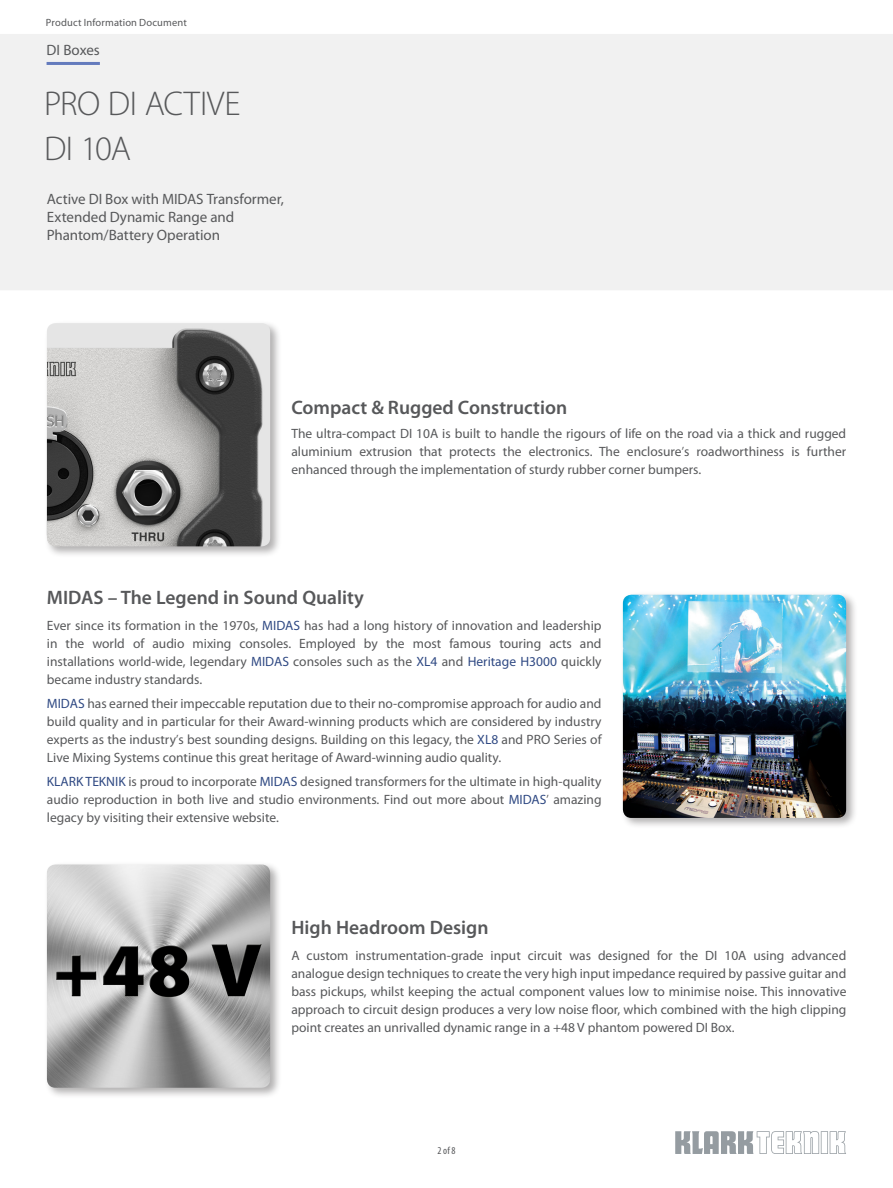
<style>
.page{position:relative;width:893px;height:1188px;background:#fff}
.page>*{position:absolute;margin:0;border:0;box-sizing:border-box;transform-origin:0 0}
.t1{font:300 34.5px/44.8px "Myriad Pro";letter-spacing:-.01em;color:#57585a}
._09_Body_Header_1{font:600 19.5px "Myriad Pro";color:#57585a}
.t2{font:15px/18px "Myriad Pro";letter-spacing:-.005em;color:#57585a}
._08_Standard_Text{font:13.5px/18px "Myriad Pro";color:#57585a;text-align:justify}
._09_Body_Text_2{font:13.5px/18px "Myriad Pro";color:#57585a;text-align:justify}
.t3{font:10.5px "Myriad Pro";letter-spacing:.015em;color:#57585a}
._05_Page_Number{font:condensed 10.5px "Myriad Pro";color:#57585a}
.s1{font-stretch:condensed}
.s2{color:#2f4983}
</style>
<div class="page">
<hr style="left:47px;top:62px;width:53px;height:3px;background:#647bbd">
<div style="left:44px;top:861px;width:237px;height:238px;background:#231f20;opacity:.35"></div>
<img style="left:47px;top:865px;width:223px;height:223px">
<div style="left:44px;top:320px;width:237px;height:238px;background:#231f20;opacity:.35"></div>
<img style="left:47px;top:323px;width:223px;height:223px">
<div style="left:620px;top:592px;width:237px;height:237px;background:#231f20;opacity:.35"></div>
<img style="left:623px;top:595px;width:223px;height:223px">
<p class="t3" style="left:46px;top:16px;width:142px">Product Information Document</p>
<p class="t2" style="left:47px;top:40px;width:55px">DI Boxes</p>
<h1 class="t1" style="left:44px;top:82px;width:198px">PRO DI ACTIVE<br>DI 10A</h1>
<p class="t2" style="left:47px;top:190px;width:239px">Active DI Box with MIDAS Transformer,<br>Extended Dynamic Range and<br>Phantom/Battery Operation</p>
<p class="_09_Body_Header_1" style="left:291px;top:395px;width:277px">Compact &amp; Rugged Construction</p>
<p class="_09_Body_Text_2" style="left:291px;top:424px;width:556px">The ultra-compact DI 10A is built to handle the rigours of life on the road via a thick and rugged aluminium extrusion that protects the electronics. The enclosure<span class="s1">’</span>s roadworthiness is further enhanced through the implementation of sturdy rubber corner bumpers.</p>
<p class="_09_Body_Header_1" style="left:47px;top:585px;width:318px">MIDAS – The Legend in Sound Quality</p>
<p class="_08_Standard_Text" style="left:47px;top:616px;width:556px">Ever since its formation in the 1970s, <span class="s2">MIDAS</span> has had a long history of innovation and leadership in the world of audio mixing consoles. Employed by the most famous touring acts and installations world-wide, legendary <span class="s2">MIDAS</span> consoles such as the <span class="s2">XL4</span> and <span class="s2">Heritage H3000</span> quickly became industry standards.</p>
<p class="_08_Standard_Text" style="left:47px;top:694px;width:556px"><span class="s2">MIDAS</span> has earned their impeccable reputation due to their no-compromise approach for audio and build quality and in particular for their Award-winning products which are considered by industry experts as the industry<span class="s1">’</span>s best sounding designs. Building on this legacy, the <span class="s2">XL8</span> and PRO Series of Live Mixing Systems continue this great heritage of Award-winning audio quality.</p>
<p class="_08_Standard_Text" style="left:47px;top:772px;width:556px"><span class="s2">KLARK TEKNIK</span> is proud to incorporate <span class="s2">MIDAS</span> designed transformers for the ultimate in high-quality audio reproduction in both live and studio environments. Find out more about <span class="s2">MIDAS</span><span class="s1">’</span> amazing legacy by visiting their extensive website.</p>
<p class="_09_Body_Header_1" style="left:291px;top:915px;width:199px">High Headroom Design</p>
<p class="_08_Standard_Text" style="left:291px;top:946px;width:556px">A custom instrumentation-grade input circuit was designed for the DI 10A using advanced analogue design techniques to create the very high input impedance required by passive guitar and bass pickups, whilst keeping the actual component values low to minimise noise. This innovative approach to circuit design produces a very low noise floor, which combined with the high clipping point creates an unrivalled dynamic range in a +48 V phantom powered DI Box.</p>
<p class="_05_Page_Number" style="left:437px;top:1144px;width:20px">2 of 8</p>
</div>
